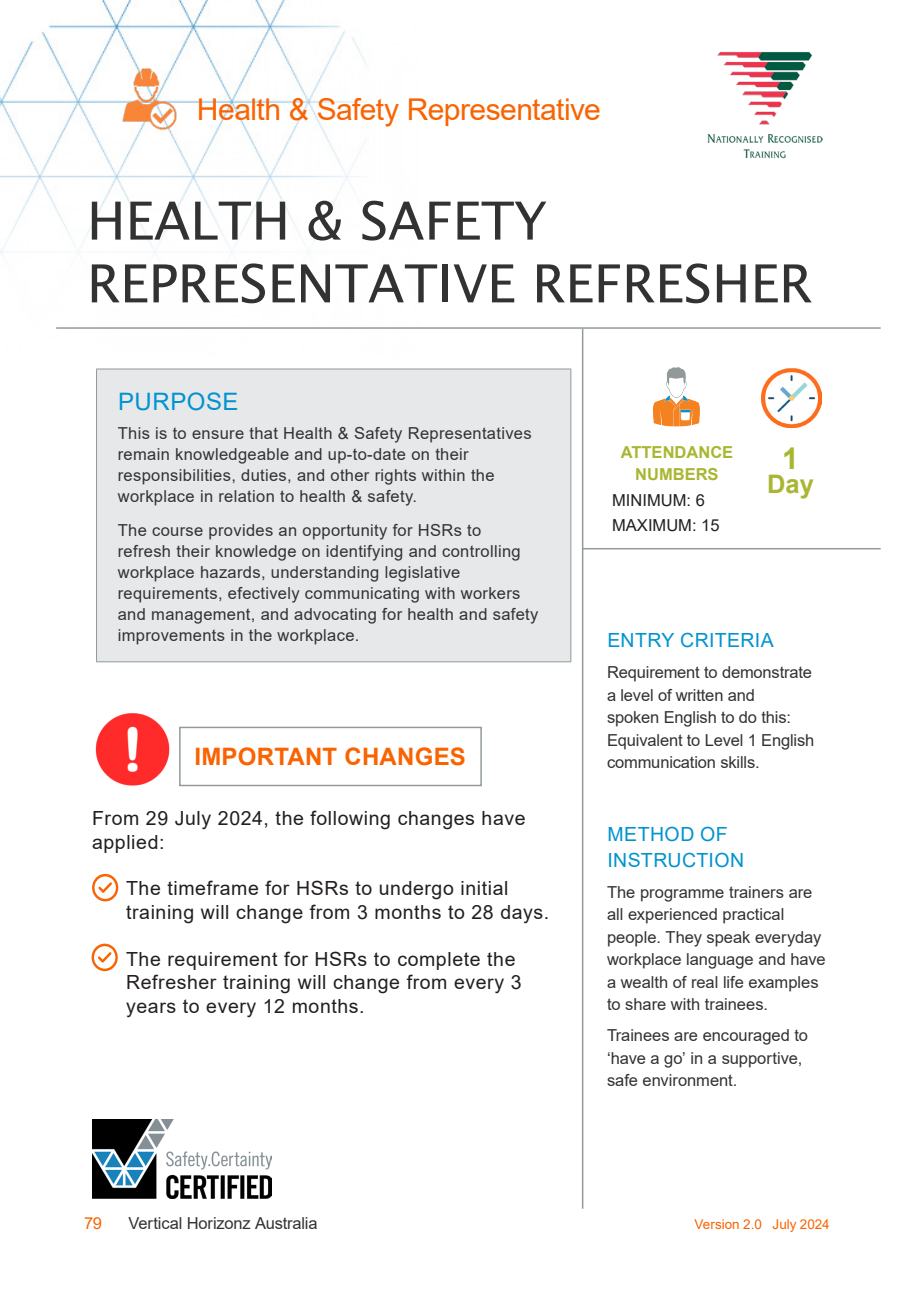
<style>
.page{position:relative;width:919px;height:1289px;background:#fff}
.page>*{position:absolute;margin:0;border:0;box-sizing:border-box;transform-origin:0 0}
.Main_Headings{font:52.5px "Lucida Sans";color:#333233}
.t1{font:30px "Arial";letter-spacing:-.02em;color:#f96302}
.t2{font:700 30px "Arial";color:#a9b632}
.t3{font:700 25.5px "Arial";color:#a9b632}
.t4{font:700 24px "Arial";letter-spacing:.01em;color:#f96302}
.Subheadings{font:24px "Arial";letter-spacing:.02em;color:#0093d0}
.t5{font:19.5px/23.4px "Arial";letter-spacing:.03em;color:#231f20}
.Subheadings-2{font:19.5px/25.5px "Arial";letter-spacing:.02em;color:#0093d0}
.Bullets_grey{font:16.5px/21px "Arial";letter-spacing:.02em;color:#333233}
.body{font:16.5px/22.5px "Arial";letter-spacing:-.005em;color:#333233}
.t6{font:16.5px "Arial";color:#231f20}
.t7{font:700 16.5px "Arial";color:#a9b632}
.body-2{font:16.5px "Arial";color:#f96302}
.body-3{font:13.5px "Arial";color:#f96302}
</style>
<div class="page">
<img style="left:0;top:0;width:367px;height:257px">
<hr style="left:582px;top:329px;width:1px;height:879px;background:#929a9d">
<hr style="left:56px;top:327px;width:824px;height:2px;background:#929a9d">
<hr style="left:582px;top:548px;width:298px;height:1px;background:#929a9d">
<img style="left:707px;top:52px;width:115px;height:106px">
<img style="left:92px;top:1119px;width:179px;height:79px">
<div style="left:96px;top:369px;width:475px;height:292px;background:#e6e8ea"></div>
<hr style="left:96px;top:368px;width:475px;height:1px;background:#929a9d">
<hr style="left:96px;top:369px;width:1px;height:292px;background:#929a9d">
<hr style="left:570px;top:369px;width:1px;height:292px;background:#929a9d">
<hr style="left:96px;top:661px;width:475px;height:1px;background:#929a9d">
<img style="left:653px;top:367px;width:47px;height:60px">
<div style="left:179px;top:726px;width:303px;height:60px;border:1px solid #929a9d"></div>
<img style="left:761px;top:369px;width:60px;height:58px">
<img style="left:118px;top:65px;width:60px;height:65px">
<img style="left:95px;top:713px;width:75px;height:72px">
<svg style="left:92px;top:873px;width:26px;height:28px"></svg>
<svg style="left:92px;top:943px;width:26px;height:28px"></svg>
<p class="t1" style="left:197px;top:88px;width:405px">Health &amp; Safety Representative</p>
<p class="Main_Headings" style="left:87px;top:191px;width:461px">HEALTH &amp; SAFETY</p>
<p class="Main_Headings" style="left:87px;top:254px;width:726px">REPRESENTATIVE REFRESHER</p>
<p class="Subheadings" style="left:118px;top:385px;width:122px">PURPOSE</p>
<p class="Bullets_grey" style="left:118px;top:423px;width:415px">This is to ensure that Health &amp; Safety Representatives remain knowledgeable and up-to-date on their responsibilities, duties, and other rights within the workplace in relation to health &amp; safety.</p>
<p class="Bullets_grey" style="left:118px;top:519px;width:422px">The course provides an opportunity for HSRs to refresh their knowledge on identifying and controlling workplace hazards, understanding legislative requirements, efectively communicating with workers and management, and advocating for health and safety improvements in the workplace.</p>
<p class="t4" style="left:194px;top:739px;width:273px">IMPORTANT CHANGES</p>
<p class="t5" style="left:92px;top:806px;width:435px">From 29 July 2024, the following changes have</p>
<p class="t5" style="left:92px;top:830px;width:74px">applied:</p>
<p class="t5" style="left:126px;top:876px;width:384px">The timeframe for HSRs to undergo initial</p>
<p class="t5" style="left:126px;top:900px;width:424px">training will change from 3 months to 28 days.</p>
<p class="t5" style="left:126px;top:947px;width:391px">The requirement for HSRs to complete the</p>
<p class="t5" style="left:126px;top:970px;width:397px">Refresher training will change from every 3 years to every 12 months.</p>
<p class="body-2" style="left:84px;top:1211px;width:20px">79</p>
<p class="body" style="left:128px;top:1211px;width:190px">Vertical Horizonz Australia</p>
<p class="t7" style="left:620px;top:440px;width:114px">ATTENDANCE</p>
<p class="t7" style="left:635px;top:463px;width:85px">NUMBERS</p>
<p class="t6" style="left:612px;top:489px;width:94px">MINIMUM: 6</p>
<p class="t6" style="left:612px;top:514px;width:109px">MAXIMUM: 15</p>
<p class="t2" style="left:782px;top:437px;width:18px">1</p>
<p class="t3" style="left:767px;top:466px;width:48px">Day</p>
<p class="Subheadings-2" style="left:607px;top:627px;width:168px">ENTRY CRITERIA</p>
<p class="body" style="left:607px;top:661px;width:209px">Requirement to demonstrate a level of written and<br>spoken English to do this:<br>Equivalent to Level 1 English communication skills.</p>
<p class="Subheadings-2" style="left:607px;top:821px;width:138px">METHOD OF<br>INSTRUCTION</p>
<p class="body" style="left:607px;top:880px;width:220px">The programme trainers are all experienced practical people. They speak everyday workplace language and have a wealth of real life examples to share with trainees.</p>
<p class="body" style="left:607px;top:1024px;width:202px">Trainees are encouraged to ‘have a go’ in a supportive, safe environment.</p>
<p class="body-3" style="left:694px;top:1214px;width:137px">Version 2.0 July 2024</p>
</div>
